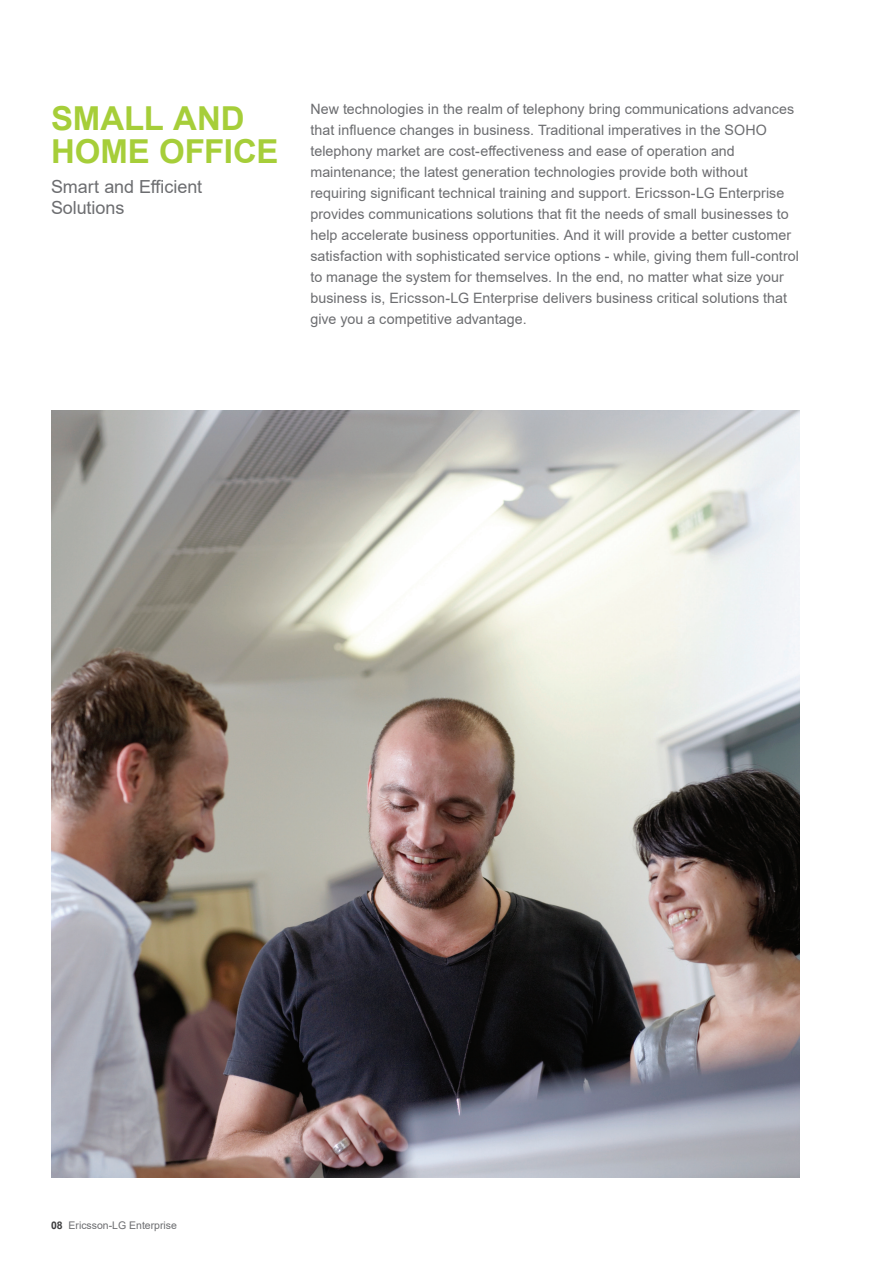
<style>
.page{position:relative;width:893px;height:1263px;background:#fff}
.page>*{position:absolute;margin:0;border:0;box-sizing:border-box;transform-origin:0 0}
.Section{font:700 33px/33px "Arial";color:#a6ce39}
.t1{font:18px "Arial";letter-spacing:-.005em;color:#6c6d70}
.intro-body{font:14.25px/21px "Arial";letter-spacing:.005em;color:#6c6d70}
.t2{font:10.5px "Arial";color:#6c6d70}
.s1{font-weight:700;color:#3e3e3f}
</style>
<div class="page">
<img style="left:51px;top:410px;width:748px;height:768px">
<p class="Section" style="left:51px;top:103px;width:229px">SMALL AND<br>HOME OFFICE</p>
<p class="t1" style="left:51px;top:174px;width:153px">Smart and Efficient</p>
<p class="t1" style="left:51px;top:195px;width:75px">Solutions</p>
<p class="intro-body" style="left:310px;top:99px;width:490px">New technologies in the realm of telephony bring communications advances that influence changes in business. Traditional imperatives in the SOHO telephony market are cost-effectiveness and ease of operation and maintenance; the latest generation technologies provide both without requiring significant technical training and support. Ericsson-LG Enterprise provides communications solutions that fit the needs of small businesses to help accelerate business opportunities. And it will provide a better customer satisfaction with sophisticated service options - while, giving them full-control to manage the system for themselves. In the end, no matter what size your business is, Ericsson-LG Enterprise delivers business critical solutions that give you a competitive advantage.</p>
<p class="t2" style="left:51px;top:1218px;width:128px"><span class="s1">08</span> Ericsson-LG Enterprise</p>
</div>
